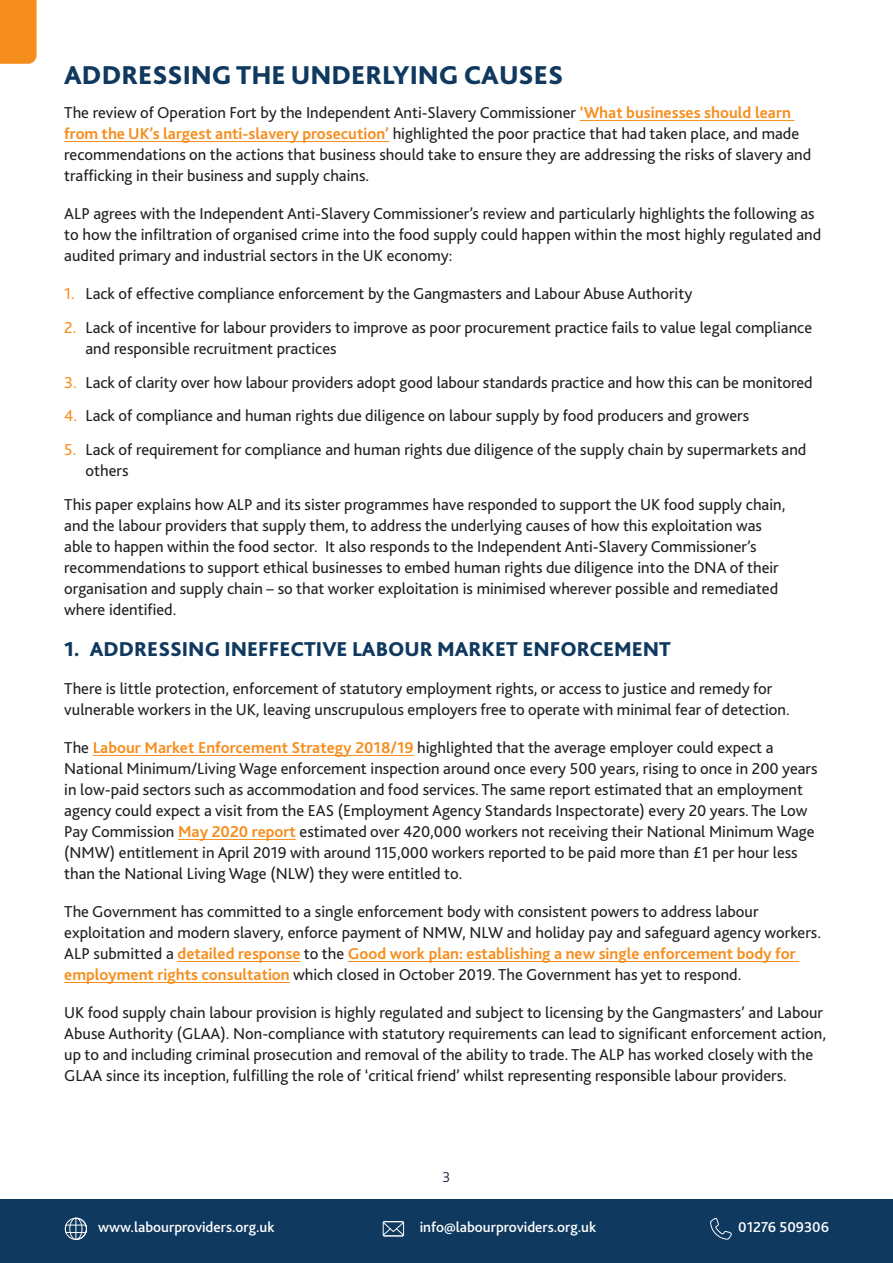
<style>
.page{position:relative;width:893px;height:1263px;background:#fff}
.page>*{position:absolute;margin:0;border:0;box-sizing:border-box;transform-origin:0 0}
.Bullet{font:800 27px "Bliss";color:#10395f}
.Body{font:800 21px "Bliss";color:#10395f}
.Body-2{font:16.5px/21px "Bliss";color:#231f20}
.Bullet-2{font:16.5px/21px "Bliss";color:#231f20}
.t1{font:500 15px "Bliss";color:#fff}
.t2{font:300 15px "Bliss";color:#1d294a}
.s1{font-weight:700;color:#f68e1e}
.s2{color:#f68e1e}
</style>
<div class="page">
<div style="left:0;top:0;width:37px;height:64px;background:#f68e1e"></div>
<div style="left:0;top:1199px;width:893px;height:64px;background:#10395f"></div>
<svg style="left:710px;top:1218px;width:22px;height:21px"></svg>
<svg style="left:383px;top:1221px;width:21px;height:15px"></svg>
<svg style="left:65px;top:1218px;width:22px;height:22px"></svg>
<hr style="left:580px;top:120px;width:214px;height:1px;background:#f68e1e">
<hr style="left:64px;top:141px;width:325px;height:1px;background:#f68e1e">
<hr style="left:93px;top:755px;width:321px;height:1px;background:#f68e1e">
<hr style="left:178px;top:839px;width:118px;height:1px;background:#f68e1e">
<hr style="left:177px;top:961px;width:124px;height:1px;background:#f68e1e">
<hr style="left:348px;top:961px;width:451px;height:1px;background:#f68e1e">
<hr style="left:64px;top:982px;width:226px;height:1px;background:#f68e1e">
<p class="Bullet" style="left:64px;top:59px;width:500px">ADDRESSING THE UNDERLYING CAUSES</p>
<p class="Body-2" style="left:64px;top:102px;width:748px">The review of Operation Fort by the Independent Anti-Slavery Commissioner <span class="s1">‘What businesses should learn from the UK’s largest anti-slavery prosecution’</span> highlighted the poor practice that had taken place, and made recommendations on the actions that business should take to ensure they are addressing the risks of slavery and trafficking in their business and supply chains.</p>
<p class="Body-2" style="left:64px;top:203px;width:759px">ALP agrees with the Independent Anti-Slavery Commissioner’s review and particularly highlights the following as to how the infiltration of organised crime into the food supply could happen within the most highly regulated and audited primary and industrial sectors in the UK economy:</p>
<p class="Bullet-2" style="left:64px;top:283px;width:630px"><span class="s2">1.</span> Lack of effective compliance enforcement by the Gangmasters and Labour Abuse Authority</p>
<p class="Bullet-2" style="left:86px;top:317px;width:728px;text-indent:-21px"><span class="s2">2.</span> Lack of incentive for labour providers to improve as poor procurement practice fails to value legal compliance and responsible recruitment practices</p>
<p class="Bullet-2" style="left:64px;top:372px;width:750px"><span class="s2">3.</span> Lack of clarity over how labour providers adopt good labour standards practice and how this can be monitored</p>
<p class="Bullet-2" style="left:64px;top:405px;width:686px"><span class="s2">4.</span> Lack of compliance and human rights due diligence on labour supply by food producers and growers</p>
<p class="Bullet-2" style="left:86px;top:439px;width:722px;text-indent:-21px"><span class="s2">5.</span> Lack of requirement for compliance and human rights due diligence of the supply chain by supermarkets and others</p>
<p class="Body-2" style="left:64px;top:494px;width:723px">This paper explains how ALP and its sister programmes have responded to support the UK food supply chain, and the labour providers that supply them, to address the underlying causes of how this exploitation was able to happen within the food sector. It also responds to the Independent Anti-Slavery Commissioner’s recommendations to support ethical businesses to embed human rights due diligence into the DNA of their organisation and supply chain – so that worker exploitation is minimised wherever possible and remediated where identified.</p>
<p class="Body" style="left:64px;top:636px;width:608px">1. ADDRESSING INEFFECTIVE LABOUR MARKET ENFORCEMENT</p>
<p class="Body-2" style="left:64px;top:678px;width:727px">There is little protection, enforcement of statutory employment rights, or access to justice and remedy for vulnerable workers in the UK, leaving unscrupulous employers free to operate with minimal fear of detection.</p>
<p class="Body-2" style="left:64px;top:737px;width:755px">The <span class="s1">Labour Market Enforcement Strategy 2018/19</span> highlighted that the average employer could expect a National Minimum/Living Wage enforcement inspection around once every 500 years, rising to once in 200 years in low-paid sectors such as accommodation and food services. The same report estimated that an employment agency could expect a visit from the EAS (Employment Agency Standards Inspectorate) every 20 years. The Low Pay Commission <span class="s1">May 2020 report</span> estimated over 420,000 workers not receiving their National Minimum Wage (NMW) entitlement in April 2019 with around 115,000 workers reported to be paid more than £1 per hour less than the National Living Wage (NLW) they were entitled to.</p>
<p class="Body-2" style="left:64px;top:901px;width:758px">The Government has committed to a single enforcement body with consistent powers to address labour exploitation and modern slavery, enforce payment of NMW, NLW and holiday pay and safeguard agency workers.<br>ALP submitted a <span class="s1">detailed response</span> to the <span class="s1">Good work plan: establishing a new single enforcement body for employment rights consultation</span> which closed in October 2019. The Government has yet to respond.</p>
<p class="Body-2" style="left:64px;top:1002px;width:763px">UK food supply chain labour provision is highly regulated and subject to licensing by the Gangmasters’ and Labour Abuse Authority (GLAA). Non-compliance with statutory requirements can lead to significant enforcement action, up to and including criminal prosecution and removal of the ability to trade. The ALP has worked closely with the GLAA since its inception, fulfilling the role of ‘critical friend’ whilst representing responsible labour providers.</p>
<p class="t2" style="left:443px;top:1167px;width:9px">3</p>
<p class="t1" style="left:98px;top:1217px;width:178px">www.labourproviders.org.uk</p>
<p class="t1" style="left:420px;top:1217px;width:178px">info@labourproviders.org.uk</p>
<p class="t1" style="left:738px;top:1217px;width:92px">01276 509306</p>
</div>
